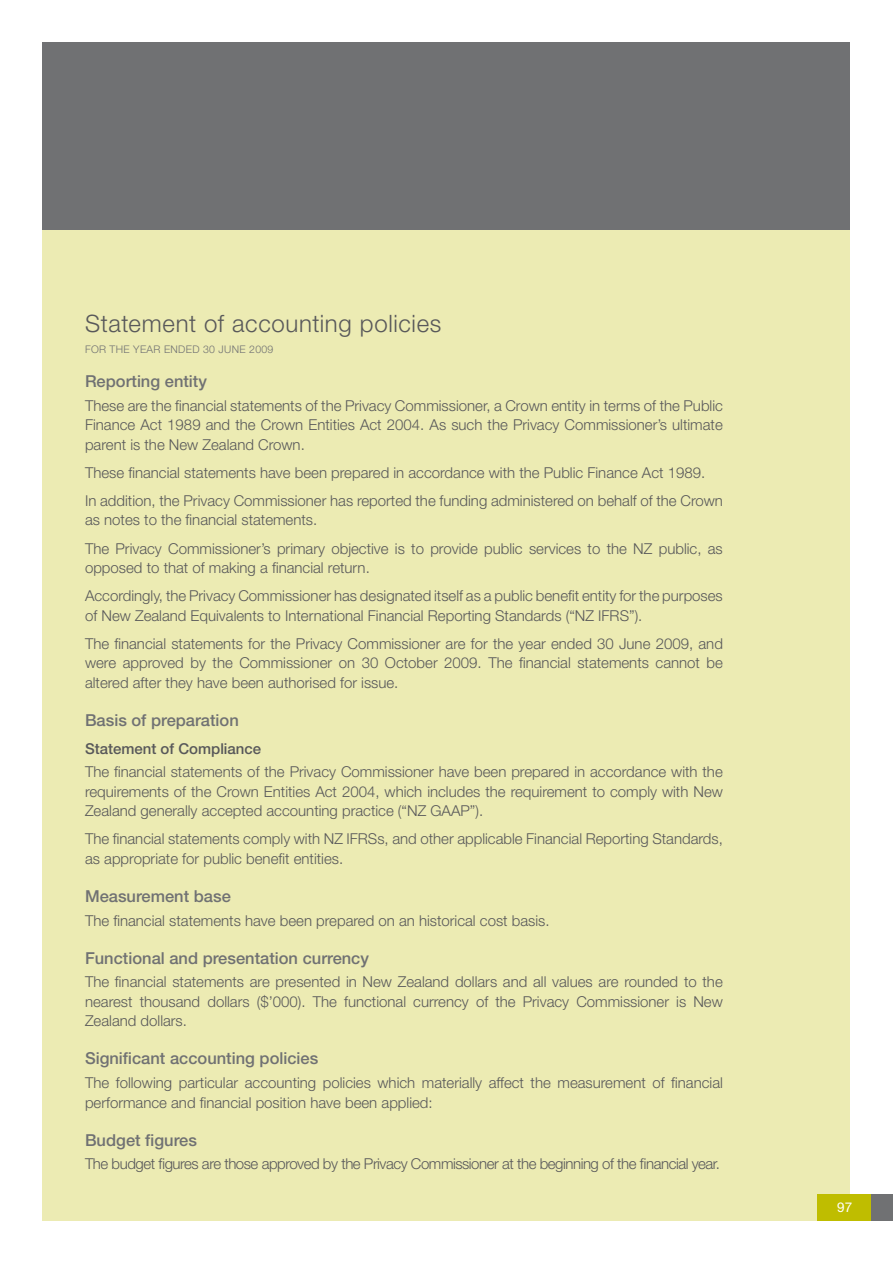
<style>
.page{position:relative;width:893px;height:1263px;background:#fff}
.page>*{position:absolute;margin:0;border:0;box-sizing:border-box;transform-origin:0 0}
.t1{font:300 24px "Helvetica Neue LT Std";letter-spacing:.025em;color:#58585a}
.t2{font:500 16.5px "Helvetica Neue LT Std";color:#707173}
.t3{font:300 15px/19.5px "Helvetica Neue LT Std";color:#58585a}
.t4{font:300 15px "Helvetica Neue LT Std";letter-spacing:-.03em;color:#58585a}
.t5{font:500 15px "Helvetica Neue LT Std";color:#58585a}
.t6{font:13.5px "Helvetica Neue LT Std";color:#fff}
.t7{font:300 10.5px "Helvetica Neue LT Std";letter-spacing:.03em;color:#707173}
</style>
<div class="page">
<div style="left:43px;top:230px;width:807px;height:990px;background:#ecebb3"></div>
<div style="left:817px;top:1194px;width:68px;height:26px;background:#bfbd00"></div>
<div style="left:872px;top:1194px;width:21px;height:26px;background:#707173"></div>
<div style="left:43px;top:43px;width:807px;height:187px;background:#707173"></div>
<h1 class="t1" style="left:85px;top:309px;width:358px">Statement of accounting policies</h1>
<p class="t7" style="left:85px;top:343px;width:190px">FOR THE YEAR ENDED 30 JUNE 2009</p>
<p class="t2" style="left:85px;top:371px;width:123px">Reporting entity</p>
<p class="t3" style="left:85px;top:396px;width:639px;text-align:justify">These are the financial statements of the Privacy Commissioner, a Crown entity in terms of the Public Finance Act 1989 and the Crown Entities Act 2004. As such the Privacy Commissioner’s ultimate parent is the New Zealand Crown.</p>
<p class="t3" style="left:85px;top:458px;width:639px;line-height:28px">These financial statements have been prepared in accordance with the Public Finance Act 1989.<br>In addition, the Privacy Commissioner has reported the funding administered on behalf of the Crown</p>
<p class="t3" style="left:85px;top:506px;width:639px;line-height:28px">as notes to the financial statements.<br>The Privacy Commissioner’s primary objective is to provide public services to the NZ public, as</p>
<p class="t3" style="left:85px;top:553px;width:639px;line-height:28px">opposed to that of making a financial return.<br>Accordingly, the Privacy Commissioner has designated itself as a public benefit entity for the purposes</p>
<p class="t3" style="left:85px;top:601px;width:639px;line-height:28px">of New Zealand Equivalents to International Financial Reporting Standards (“NZ IFRS”).<br>The financial statements for the Privacy Commissioner are for the year ended 30 June 2009, and</p>
<p class="t3" style="left:85px;top:653px;width:639px">were approved by the Commissioner on 30 October 2009. The financial statements cannot be altered after they have been authorised for issue.</p>
<p class="t2" style="left:85px;top:710px;width:155px">Basis of preparation</p>
<p class="t5" style="left:85px;top:739px;width:178px">Statement of Compliance</p>
<p class="t3" style="left:85px;top:762px;width:639px;text-align:justify">The financial statements of the Privacy Commissioner have been prepared in accordance with the requirements of the Crown Entities Act 2004, which includes the requirement to comply with New Zealand generally accepted accounting practice (“NZ GAAP”).</p>
<p class="t3" style="left:85px;top:829px;width:639px">The financial statements comply with NZ IFRSs, and other applicable Financial Reporting Standards, as appropriate for public benefit entities.</p>
<p class="t2" style="left:85px;top:886px;width:147px">Measurement base</p>
<p class="t3" style="left:85px;top:910px;width:466px">The financial statements have been prepared on an historical cost basis.</p>
<p class="t2" style="left:85px;top:948px;width:285px">Functional and presentation currency</p>
<p class="t3" style="left:85px;top:972px;width:639px;text-align:justify">The financial statements are presented in New Zealand dollars and all values are rounded to the nearest thousand dollars ($’000). The functional currency of the Privacy Commissioner is New Zealand dollars.</p>
<p class="t2" style="left:85px;top:1049px;width:235px">Significant accounting policies</p>
<p class="t3" style="left:85px;top:1073px;width:639px">The following particular accounting policies which materially affect the measurement of financial performance and financial position have been applied:</p>
<p class="t2" style="left:85px;top:1130px;width:113px">Budget figures</p>
<p class="t4" style="left:85px;top:1155px;width:636px">The budget figures are those approved by the Privacy Commissioner at the beginning of the financial year.</p>
<p class="t6" style="left:837px;top:1199px;width:17px">97</p>
</div>
